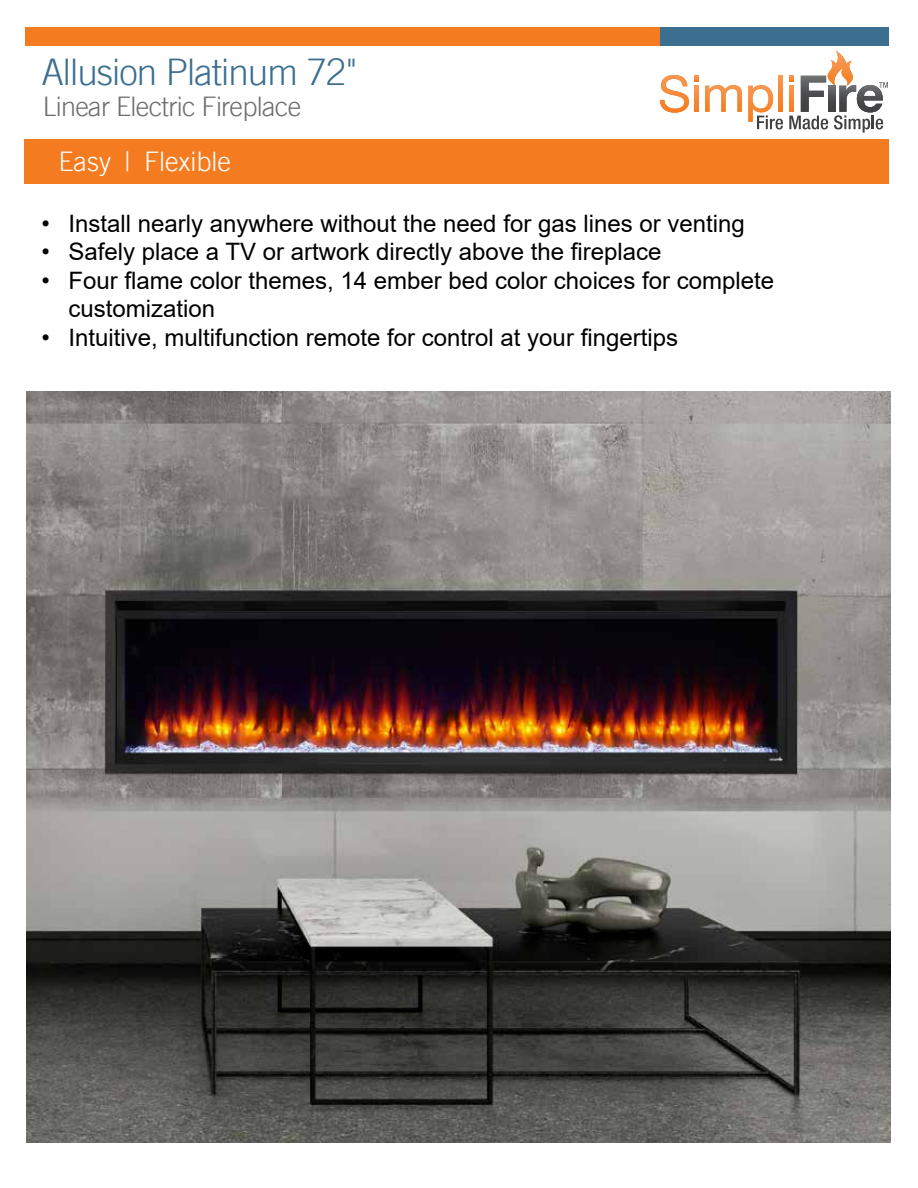
<style>
.page{position:relative;width:918px;height:1188px;background:#fff}
.page>*{position:absolute;margin:0;border:0;box-sizing:border-box;transform-origin:0 0}
.t1{font:300 36.75px "Trade Gothic";letter-spacing:-.025em;color:#3b6e8f}
.t2{font:300 27px "Trade Gothic";letter-spacing:-.025em;color:#6d6e71}
.t3{font:300 27px "Trade Gothic";color:#fff}
.t4{font:24px/28.5px "Arial";color:#000}
</style>
<div class="page">
<div style="left:26px;top:27px;width:863px;height:19px;background:#3b6e8f"></div>
<div style="left:26px;top:27px;width:634px;height:19px;background:#f47b20"></div>
<svg style="left:660px;top:75px;width:39px;height:38px"></svg>
<svg style="left:694px;top:86px;width:5px;height:26px"></svg>
<svg style="left:705px;top:85px;width:37px;height:27px"></svg>
<svg style="left:748px;top:85px;width:35px;height:44px"></svg>
<svg style="left:778px;top:76px;width:5px;height:36px"></svg>
<svg style="left:789px;top:51px;width:99px;height:82px"></svg>
<div style="left:25px;top:139px;width:864px;height:45px;background:#f47b20"></div>
<img style="left:26px;top:392px;width:864px;height:751px">
<h1 class="t1" style="left:41px;top:51px;width:318px">Allusion Platinum 72"</h1>
<p class="t2" style="left:43px;top:90px;width:260px">Linear Electric Fireplace</p>
<p class="t3" style="left:59px;top:146px;width:174px">Easy | Flexible</p>
<p class="t4" style="left:41px;top:209px;width:705px">• Install nearly anywhere without the need for gas lines or venting</p>
<p class="t4" style="left:41px;top:238px;width:622px">• Safely place a TV or artwork directly above the fireplace</p>
<p class="t4" style="left:68px;top:266px;width:707px;text-indent:-27px">• Four flame color themes, 14 ember bed color choices for complete customization</p>
<p class="t4" style="left:41px;top:323px;width:638px">• Intuitive, multifunction remote for control at your fingertips</p>
</div>
